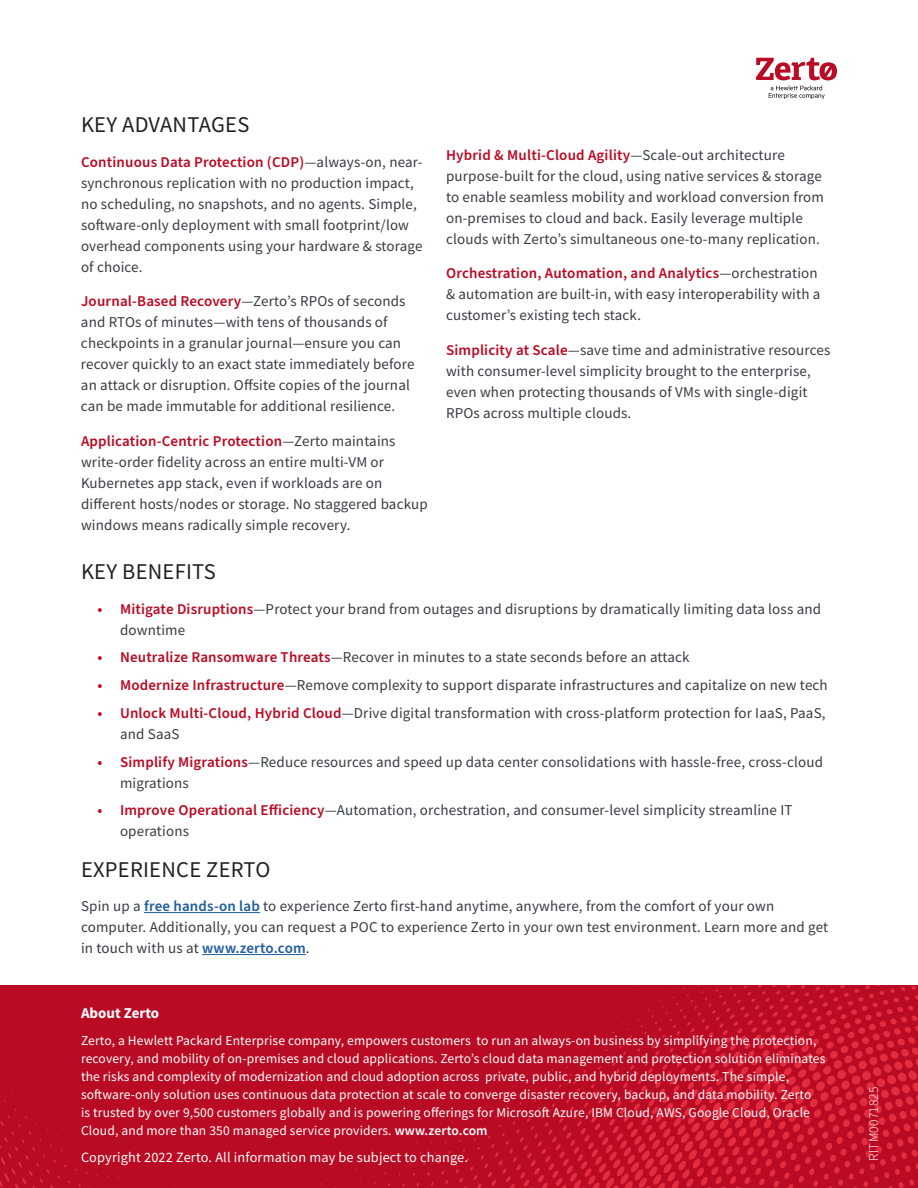
<style>
.page{position:relative;width:918px;height:1188px;background:#fff}
.page>*{position:absolute;margin:0;border:0;box-sizing:border-box;transform-origin:0 0}
.t1{font:22.5px "Source Sans Pro";letter-spacing:.01em;color:#202122}
.t2{font:15px/21px "Source Sans Pro";letter-spacing:.01em;color:#373b41}
.t3{font:700 15px "Source Sans Pro";color:#fff}
.t4{font:14.25px "Source Sans Pro";letter-spacing:.01em;color:#fff}
.t5{font:13.5px/18px "Source Sans Pro";letter-spacing:.01em;color:#fff}
.t6{font:300 13.5px "Source Sans Pro";letter-spacing:.01em;color:#fff}
.s1{font-weight:600;color:#b90b24}
.s2{font-weight:600;color:#205d9e}
.s3{font-weight:600}
</style>
<div class="page">
<svg style="left:0;top:986px;width:918px;height:202px;fill:#b90b24"></svg>
<svg style="left:756px;top:58px;width:81px;height:41px"></svg>
<hr style="left:144px;top:912px;width:116px;height:1px;background:#205d9e">
<hr style="left:202px;top:954px;width:104px;height:1px;background:#205d9e">
<h1 class="t1" style="left:81px;top:111px;width:170px">KEY ADVANTAGES</h1>
<p class="t2" style="left:81px;top:151px;width:343px"><span class="s1">Continuous Data Protection (CDP)</span>—always-on, near&shy;synchronous replication with no production impact, no scheduling, no snapshots, and no agents. Simple, software-only deployment with small footprint/low overhead components using your hardware &amp; storage of choice.</p>
<p class="t2" style="left:81px;top:291px;width:335px"><span class="s1">Journal-Based Recovery</span>—Zerto’s RPOs of seconds and RTOs of minutes—with tens of thousands of checkpoints in a granular journal—ensure you can recover quickly to an exact state immediately before an attack or disruption. Offsite copies of the journal can be made immutable for additional resilience.</p>
<p class="t2" style="left:81px;top:430px;width:348px"><span class="s1">Application-Centric Protection</span>—Zerto maintains write-order fidelity across an entire multi-VM or Kubernetes app stack, even if workloads are on different hosts/nodes or storage. No staggered backup windows means radically simple recovery.</p>
<p class="t2" style="left:446px;top:144px;width:380px"><span class="s1">Hybrid &amp; Multi-Cloud Agility</span>—Scale-out architecture purpose-built for the cloud, using native services &amp; storage to enable seamless mobility and workload conversion from on-premises to cloud and back. Easily leverage multiple clouds with Zerto’s simultaneous one-to-many replication.</p>
<p class="t2" style="left:446px;top:262px;width:376px"><span class="s1">Orchestration, Automation, and Analytics</span>—orchestration &amp; automation are built-in, with easy interoperability with a customer’s existing tech stack.</p>
<p class="t2" style="left:446px;top:339px;width:386px"><span class="s1">Simplicity at Scale</span>—save time and administrative resources with consumer-level simplicity brought to the enterprise, even when protecting thousands of VMs with single-digit RPOs across multiple clouds.</p>
<h1 class="t1" style="left:81px;top:557px;width:136px">KEY BENEFITS</h1>
<p class="t2" style="left:120px;top:598px;width:703px;text-indent:-23px"><span class="s1">• Mitigate Disruptions</span>—Protect your brand from outages and disruptions by dramatically limiting data loss and downtime</p>
<p class="t2" style="left:98px;top:647px;width:594px"><span class="s1">• Neutralize Ransomware Threats</span>—Recover in minutes to a state seconds before an attack</p>
<p class="t2" style="left:98px;top:675px;width:732px"><span class="s1">• Modernize Infrastructure</span>—Remove complexity to support disparate infrastructures and capitalize on new tech</p>
<p class="t2" style="left:120px;top:702px;width:707px;text-indent:-22px"><span class="s1">• Unlock Multi-Cloud, Hybrid Cloud</span>—Drive digital transformation with cross-platform protection for IaaS, PaaS, and SaaS</p>
<p class="t2" style="left:120px;top:751px;width:705px;text-indent:-23px"><span class="s1">• Simplify Migrations</span>—Reduce resources and speed up data center consolidations with hassle-free, cross-cloud migrations</p>
<p class="t2" style="left:120px;top:800px;width:674px;text-indent:-22px"><span class="s1">• Improve Operational Efficiency</span>—Automation, orchestration, and consumer-level simplicity streamline IT operations</p>
<h1 class="t1" style="left:81px;top:855px;width:191px">EXPERIENCE ZERTO</h1>
<p class="t2" style="left:81px;top:896px;width:749px">Spin up a <span class="s2">free hands-on lab</span> to experience Zerto first-hand anytime, anywhere, from the comfort of your own computer. Additionally, you can request a POC to experience Zerto in your own test environment. Learn more and get in touch with us at <span class="s2">www.zerto.com</span>.</p>
<p class="t3" style="left:81px;top:1004px;width:80px">About Zerto</p>
<p class="t5" style="left:81px;top:1032px;width:746px">Zerto, a Hewlett Packard Enterprise company, empowers customers to run an always-on business by simplifying the protection, recovery, and mobility of on-premises and cloud applications. Zerto’s cloud data management and protection solution eliminates the risks and complexity of modernization and cloud adoption across private, public, and hybrid deployments. The simple, software-only solution uses continuous data protection at scale to converge disaster recovery, backup, and data mobility. Zerto<br>is trusted by over 9,500 customers globally and is powering offerings for Microsoft Azure, IBM Cloud, AWS, Google Cloud, Oracle Cloud, and more than 350 managed service providers. <span class="s3">www.zerto.com</span></p>
<p class="t4" style="left:81px;top:1152px;width:389px">Copyright 2022 Zerto. All information may be subject to change.</p>
<p class="t6" style="left:866px;top:1161px;width:76px;rotate:-90deg">RITM0071825</p>
</div>
